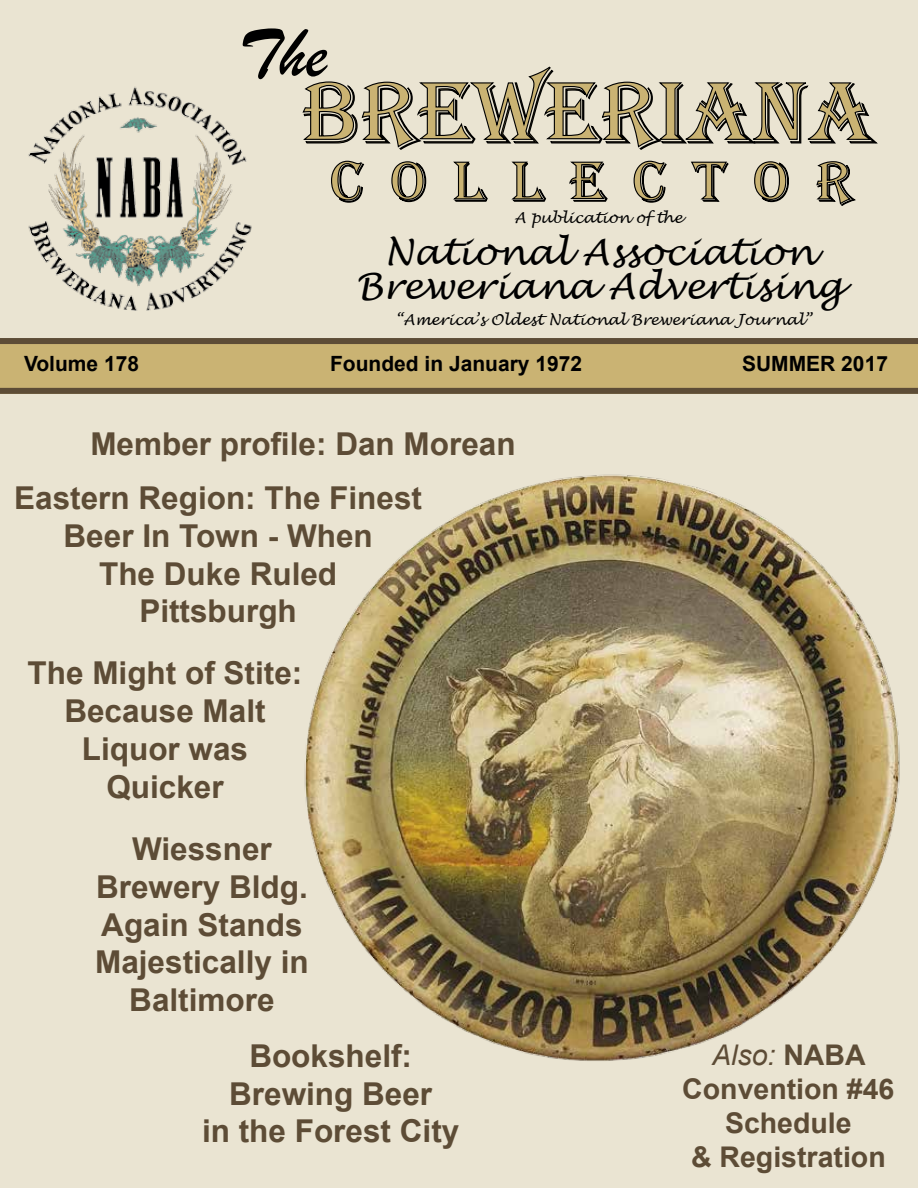
<style>
.page{position:relative;width:918px;height:1188px;background:#eae4d2}
.page>*{position:absolute;margin:0;border:0;box-sizing:border-box;transform-origin:0 0}
.t1{font:90px "Algerian";color:#cab373}
.t2{font:72px "Brush Script";color:#000}
.t3{font:58.5px "Algerian";color:#cab373}
.t4{font:italic 36px/34.5px "Lucida Handwriting";color:#000;text-align:center}
.t5{font:700 31.5px/37.8px "Arial";color:#5d4c36;text-align:center}
.t6{font:700 28.5px/34.2px "Arial";color:#5d4c36;text-align:center}
.t7{font:700 21px "Arial";color:#000}
.t8{font:italic 15px "Lucida Handwriting";color:#000}
.s1{font-weight:400;font-style:italic}
</style>
<div class="page">
<svg style="left:302px;top:66px;width:576px;height:84px"></svg>
<svg style="left:331px;top:160px;width:34px;height:43px"></svg>
<svg style="left:391px;top:161px;width:36px;height:42px"></svg>
<svg style="left:453px;top:161px;width:35px;height:41px"></svg>
<svg style="left:511px;top:161px;width:36px;height:41px"></svg>
<svg style="left:569px;top:161px;width:39px;height:41px"></svg>
<svg style="left:633px;top:160px;width:34px;height:43px"></svg>
<svg style="left:691px;top:161px;width:38px;height:41px"></svg>
<svg style="left:754px;top:161px;width:35px;height:42px"></svg>
<svg style="left:816px;top:161px;width:40px;height:45px"></svg>
<img style="left:28px;top:86px;width:224px;height:225px">
<div style="left:0;top:340px;width:918px;height:54px;background:#cab373"></div>
<div style="left:0;top:338px;width:918px;height:6px;background:#5d4c36"></div>
<div style="left:0;top:388px;width:918px;height:6px;background:#5d4c36"></div>
<img style="left:304px;top:474px;width:596px;height:587px">
<h2 class="t2" style="left:238px;top:6px;width:90px">The</h2>
<h1 class="t1" style="left:303px;top:63px;width:575px">BREWERIANA</h1>
<h3 class="t3" style="left:330px;top:149px;width:525px">C O L L E C T O R</h3>
<p class="t8" style="left:515px;top:208px;width:170px">A publication of the</p>
<p class="t4" style="left:356px;top:236px;width:489px">National Association<br>Breweriana Advertising</p>
<p class="t8" style="left:396px;top:310px;width:418px">“America’s Oldest National Breweriana Journal”</p>
<p class="t7" style="left:24px;top:350px;width:117px">Volume 178</p>
<p class="t7" style="left:330px;top:350px;width:254px">Founded in January 1972</p>
<p class="t7" style="left:742px;top:350px;width:147px">SUMMER 2017</p>
<p class="t5" style="left:90px;top:426px;width:427px">Member profile: Dan Morean</p>
<p class="t5" style="left:14px;top:480px;width:409px">Eastern Region: The Finest<br>Beer In Town - When<br>The Duke Ruled<br>Pittsburgh</p>
<p class="t5" style="left:28px;top:656px;width:276px">The Might of Stite:<br>Because Malt<br>Liquor was<br>Quicker</p>
<p class="t5" style="left:95px;top:831px;width:215px">Wiessner<br>Brewery Bldg.<br>Again Stands<br>Majestically in<br>Baltimore</p>
<p class="t5" style="left:202px;top:1038px;width:259px">Bookshelf:<br>Brewing Beer<br>in the Forest City</p>
<p class="t6" style="left:682px;top:1038px;width:214px"><span class="s1">Also:</span> NABA<br>Convention #46<br>Schedule<br>&amp; Registration</p>
</div>
